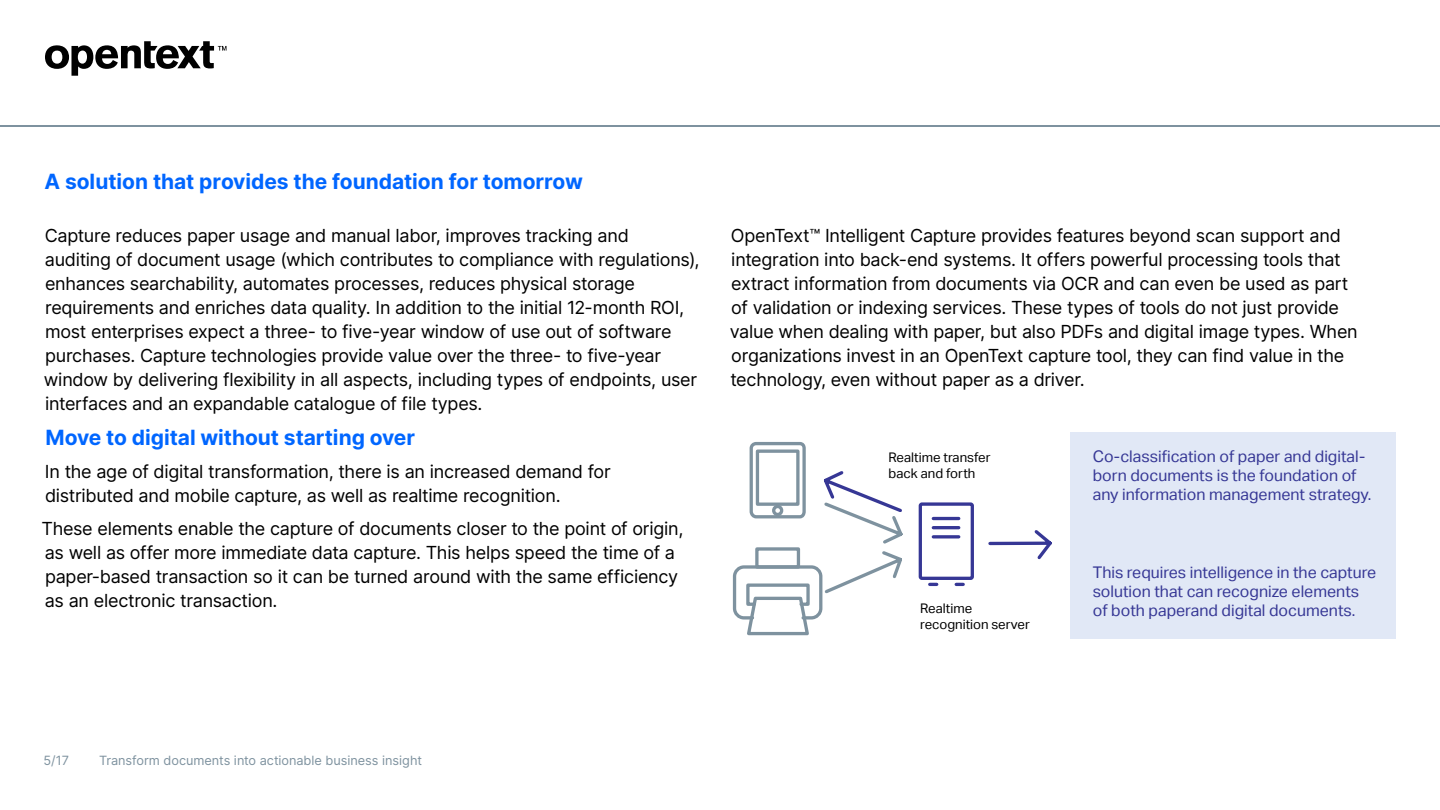
<style>
.page{position:relative;width:1440px;height:810px;background:#fff}
.page>*{position:absolute;margin:0;border:0;box-sizing:border-box;transform-origin:0 0}
.t1{font:700 21px "Inter";letter-spacing:-.005em;color:#06f}
.Body{font:18px/24px "Inter";letter-spacing:-.015em;color:#000}
.t2{font:16.05px/19.3px "Aktiv Grotesk";color:#363795}
.t3{font:13.27px/15.9px "Aktiv Grotesk";color:#000}
.t4{font:12.75px "Inter";letter-spacing:-.005em;color:#7e929f}
</style>
<div class="page">
<svg style="left:45px;top:41px;width:181px;height:35px"></svg>
<hr style="left:0;top:125px;width:1440px;height:2px;background:#7e929f">
<div style="left:1070px;top:432px;width:326px;height:207px;background:#e1e8f6"></div>
<svg style="left:749px;top:442px;width:57px;height:77px"></svg>
<div style="left:756px;top:450px;width:44px;height:56px;border:3px solid #7e929f"></div>
<div style="left:772px;top:505px;width:11px;height:11px;border:3px solid #7e929f;border-radius:50%"></div>
<div style="left:733px;top:565px;width:89px;height:55px;border:3px solid #7e929f;border-radius:9px"></div>
<div style="left:755px;top:547px;width:45px;height:22px;border:3px solid #7e929f"></div>
<svg style="left:745px;top:583px;width:66px;height:53px"></svg>
<div style="left:919px;top:502px;width:55px;height:78px;border:3px solid #363795;border-radius:2px"></div>
<hr style="left:933px;top:517px;width:26px;height:3px;background:#363795">
<svg style="left:956px;top:583px;width:7px;height:3px"></svg>
<svg style="left:930px;top:583px;width:7px;height:3px"></svg>
<hr style="left:933px;top:526px;width:26px;height:3px;background:#363795">
<hr style="left:933px;top:535px;width:26px;height:3px;background:#363795">
<svg style="left:821px;top:471px;width:82px;height:125px"></svg>
<svg style="left:988px;top:530px;width:64px;height:30px"></svg>
<h4 class="t1" style="left:45px;top:166px;width:540px">A solution that provides the foundation for tomorrow</h4>
<p class="Body" style="left:44px;top:223px;width:657px">Capture reduces paper usage and manual labor, improves tracking and<br>auditing of document usage (which contributes to compliance with regulations), enhances searchability, automates processes, reduces physical storage requirements and enriches data quality. In addition to the initial 12-month ROI, most enterprises expect a three- to five-year window of use out of software purchases. Capture technologies provide value over the three- to five-year window by delivering flexibility in all aspects, including types of endpoints, user interfaces and an expandable catalogue of file types.</p>
<h4 class="t1" style="left:45px;top:422px;width:371px">Move to digital without starting over</h4>
<p class="Body" style="left:45px;top:459px;width:567px">In the age of digital transformation, there is an increased demand for distributed and mobile capture, as well as realtime recognition.</p>
<p class="Body" style="left:42px;top:516px;width:643px">These elements enable the capture of documents closer to the point of origin, as well as offer more immediate data capture. This helps speed the time of a paper-based transaction so it can be turned around with the same efficiency as an electronic transaction.</p>
<p class="Body" style="left:730px;top:223px;width:629px">OpenText™ Intelligent Capture provides features beyond scan support and integration into back-end systems. It offers powerful processing tools that extract information from documents via OCR and can even be used as part of validation or indexing services. These types of tools do not just provide value when dealing with paper, but also PDFs and digital image types. When organizations invest in an OpenText capture tool, they can find value in the technology, even without paper as a driver.</p>
<p class="t3" style="left:889px;top:449px;width:103px">Realtime transfer back and forth</p>
<p class="t3" style="left:920px;top:601px;width:111px">Realtime recognition server</p>
<p class="t2" style="left:1093px;top:447px;width:280px">Co-classification of paper and digital&shy;born documents is the foundation of any information management strategy.</p>
<p class="t2" style="left:1093px;top:562px;width:285px">This requires intelligence in the capture solution that can recognize elements of both paperand digital documents.</p>
<p class="t4" style="left:44px;top:751px;width:27px">5/17</p>
<p class="t4" style="left:99px;top:751px;width:324px">Transform documents into actionable business insight</p>
</div>
